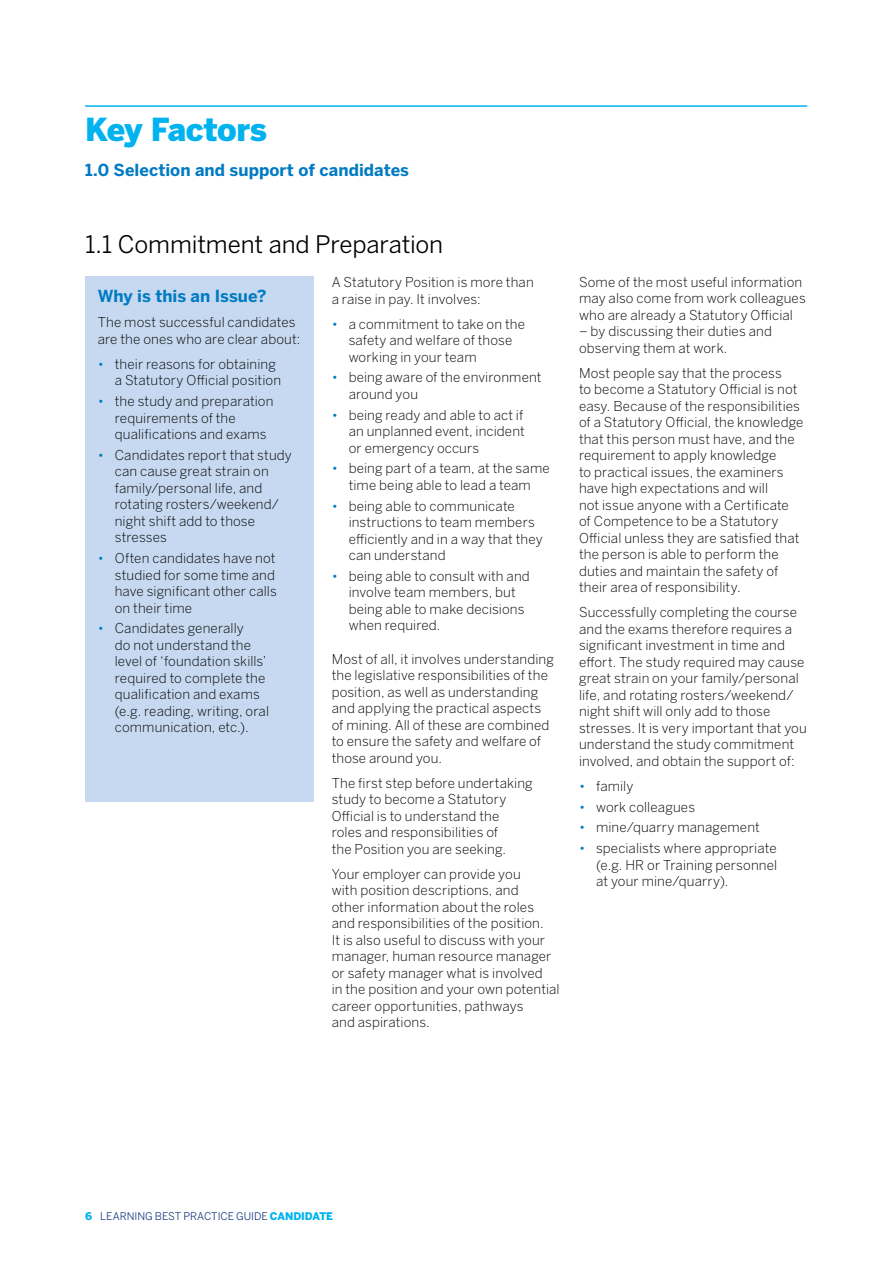
<style>
.page{position:relative;width:893px;height:1263px;background:#fff}
.page>*{position:absolute;margin:0;border:0;box-sizing:border-box;transform-origin:0 0}
.t1{font:900 31.5px "Benton Sans";letter-spacing:-.015em;color:#00b3ef}
.t2{font:24px "Benton Sans";letter-spacing:-.005em;color:#000}
.t3{font:700 16.5px "Benton Sans";color:#007bc3}
.t4{font:300 13.5px/16.5px "Benton Sans";letter-spacing:.01em;color:#000}
.t5{font:10.5px "Benton Sans";letter-spacing:-.005em;color:#15397f}
.s1{color:#007bc3}
.s2{font-weight:900;color:#00b3ef}
</style>
<div class="page">
<hr style="left:85px;top:105px;width:722px;height:2px;background:#00b3ef">
<div style="left:85px;top:276px;width:228px;height:525px;background:#c7d9f0"></div>
<h1 class="t1" style="left:85px;top:111px;width:183px">Key Factors</h1>
<p class="t3" style="left:85px;top:160px;width:326px">1.0 Selection and support of candidates</p>
<h2 class="t2" style="left:85px;top:230px;width:360px">1.1 Commitment and Preparation</h2>
<p class="t3" style="left:98px;top:286px;width:170px">Why is this an Issue?</p>
<p class="t4" style="left:98px;top:314px;width:204px">The most successful candidates are the ones who are clear about:</p>
<p class="t4" style="left:115px;top:355px;width:168px;text-indent:-17px"><span class="s1">•</span> their reasons for obtaining a Statutory Official position</p>
<p class="t4" style="left:115px;top:393px;width:160px;text-indent:-17px"><span class="s1">•</span> the study and preparation requirements of the qualifications and exams</p>
<p class="t4" style="left:115px;top:446px;width:179px;text-indent:-17px"><span class="s1">•</span> Candidates report that study can cause great strain on family/personal life, and rotating rosters/weekend/ night shift add to those stresses</p>
<p class="t4" style="left:115px;top:550px;width:163px;text-indent:-17px"><span class="s1">•</span> Often candidates have not studied for some time and have significant other calls on their time</p>
<p class="t4" style="left:115px;top:620px;width:156px;text-indent:-17px"><span class="s1">•</span> Candidates generally<br>do not understand the level of ‘foundation skills’ required to complete the qualification and exams (e.g. reading, writing, oral communication, etc.).</p>
<p class="t4" style="left:332px;top:274px;width:204px">A Statutory Position is more than a raise in pay. It involves:</p>
<p class="t4" style="left:349px;top:315px;width:178px;text-indent:-17px"><span class="s1">•</span> a commitment to take on the safety and welfare of those working in your team</p>
<p class="t4" style="left:349px;top:369px;width:194px;text-indent:-17px"><span class="s1">•</span> being aware of the environment around you</p>
<p class="t4" style="left:349px;top:406px;width:178px;text-align:justify;text-indent:-17px"><span class="s1">•</span> being ready and able to act if an unplanned event, incident or emergency occurs</p>
<p class="t4" style="left:332px;top:460px;width:220px;text-align:center"><span class="s1">•</span> being part of a team, at the same time being able to lead a team</p>
<p class="t4" style="left:349px;top:497px;width:196px;text-indent:-17px"><span class="s1">•</span> being able to communicate instructions to team members efficiently and in a way that they can understand</p>
<p class="t4" style="left:349px;top:567px;width:183px;text-indent:-17px"><span class="s1">•</span> being able to consult with and involve team members, but being able to make decisions when required.</p>
<p class="t4" style="left:332px;top:650px;width:224px">Most of all, it involves understanding the legislative responsibilities of the position, as well as understanding and applying the practical aspects of mining. All of these are combined to ensure the safety and welfare of those around you.</p>
<p class="t4" style="left:332px;top:774px;width:203px">The first step before undertaking study to become a Statutory<br>Official is to understand the roles and responsibilities of<br>the Position you are seeking.</p>
<p class="t4" style="left:332px;top:865px;width:229px">Your employer can provide you<br>with position descriptions, and<br>other information about the roles and responsibilities of the position.<br>It is also useful to discuss with your manager, human resource manager or safety manager what is involved<br>in the position and your own potential career opportunities, pathways<br>and aspirations.</p>
<p class="t4" style="left:579px;top:274px;width:228px">Some of the most useful information may also come from work colleagues who are already a Statutory Official</p>
<p class="t4" style="left:579px;top:323px;width:194px">– by discussing their duties and observing them at work.</p>
<p class="t4" style="left:579px;top:365px;width:226px">Most people say that the process<br>to become a Statutory Official is not easy. Because of the responsibilities of a Statutory Official, the knowledge that this person must have, and the requirement to apply knowledge<br>to practical issues, the examiners have high expectations and will<br>not issue anyone with a Certificate of Competence to be a Statutory Official unless they are satisfied that the person is able to perform the duties and maintain the safety of their area of responsibility.</p>
<p class="t4" style="left:579px;top:604px;width:229px">Successfully completing the course and the exams therefore requires a significant investment in time and effort. The study required may cause great strain on your family/personal life, and rotating rosters/weekend/ night shift will only add to those stresses. It is very important that you understand the study commitment involved, and obtain the support of:</p>
<p class="t4" style="left:579px;top:778px;width:56px"><span class="s1">•</span> family</p>
<p class="t4" style="left:579px;top:798px;width:118px"><span class="s1">•</span> work colleagues</p>
<p class="t4" style="left:579px;top:819px;width:182px"><span class="s1">•</span> mine/quarry management</p>
<p class="t4" style="left:596px;top:840px;width:183px;text-align:justify;text-indent:-17px"><span class="s1">•</span> specialists where appropriate (e.g. HR or Training personnel at your mine/quarry).</p>
<p class="t5" style="left:85px;top:1210px;width:249px"><span class="s2">6</span> LEARNING BEST PRACTICE GUIDE <span class="s2">CANDIDATE</span></p>
</div>
